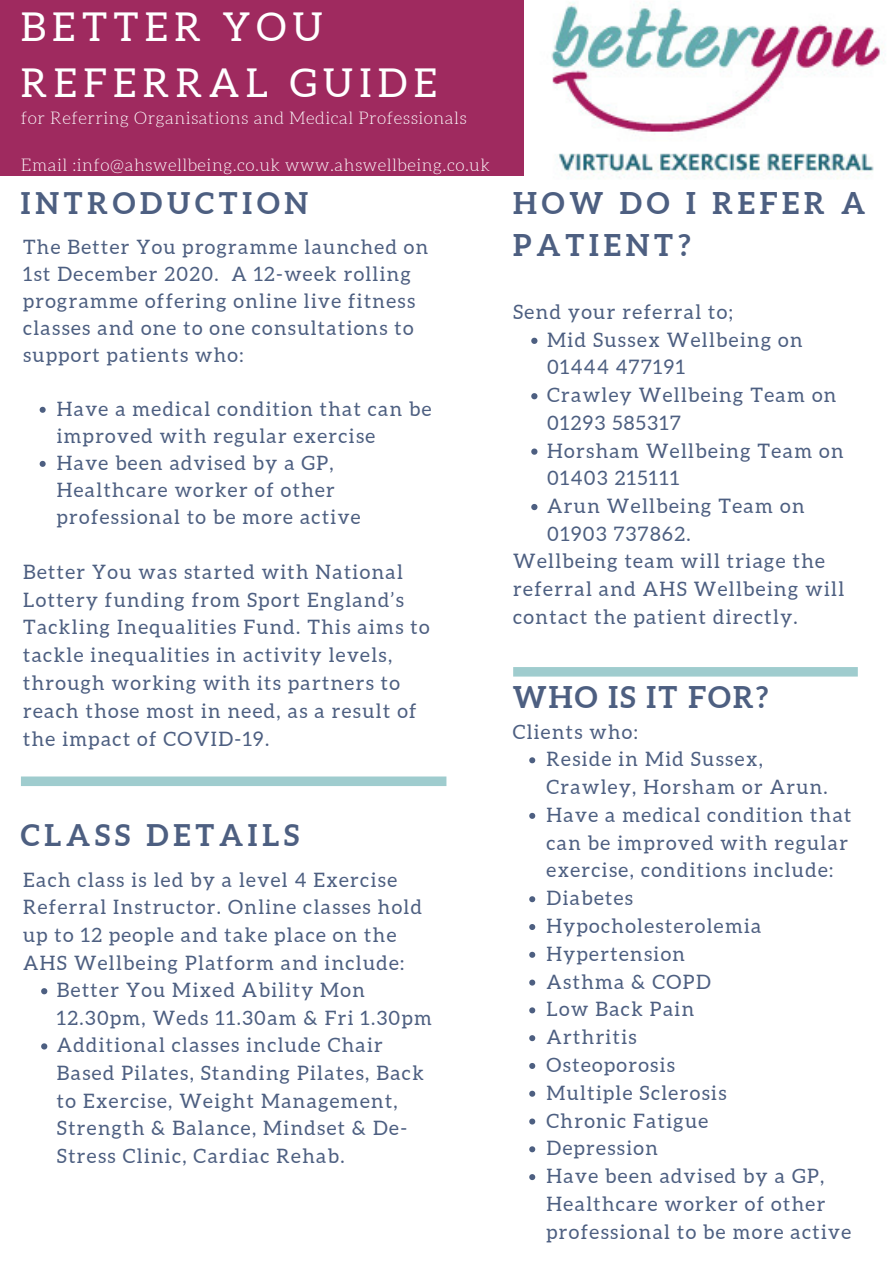
<style>
.page{position:relative;width:894px;height:1264px;background:#fff}
.page>*{position:absolute;margin:0;border:0;box-sizing:border-box;transform-origin:0 0}
.t1{font:39.75px "Aleo";letter-spacing:.16em;color:#fff}
.t2{font:700 29.85px/41.8px "Aleo";letter-spacing:.16em;color:#4d5f81}
.t3{font:700 29.85px "Aleo";letter-spacing:.07em;color:#4d5f81}
.t4{font:19.95px/27.8px "Aleo";letter-spacing:.07em;color:#4d5f81}
.t5{font:19.8px/27.8px "Aleo";letter-spacing:.07em;color:#4d5f81}
.t6{font:300 17.1px "Aleo";letter-spacing:.03em;color:#fff}
</style>
<div class="page">
<div style="left:0;top:0;width:893px;height:176px;background:#9f2a5f"></div>
<svg style="left:41px;top:988px;width:6px;height:6px"></svg>
<svg style="left:41px;top:1043px;width:6px;height:6px"></svg>
<svg style="left:40px;top:407px;width:6px;height:6px"></svg>
<svg style="left:40px;top:461px;width:6px;height:6px"></svg>
<svg style="left:531px;top:338px;width:6px;height:6px"></svg>
<svg style="left:531px;top:393px;width:6px;height:6px"></svg>
<svg style="left:531px;top:448px;width:6px;height:7px"></svg>
<svg style="left:531px;top:504px;width:6px;height:6px"></svg>
<svg style="left:529px;top:757px;width:6px;height:6px"></svg>
<svg style="left:529px;top:812px;width:6px;height:6px"></svg>
<svg style="left:529px;top:896px;width:6px;height:6px"></svg>
<svg style="left:529px;top:924px;width:6px;height:6px"></svg>
<svg style="left:529px;top:951px;width:6px;height:6px"></svg>
<svg style="left:529px;top:979px;width:6px;height:6px"></svg>
<svg style="left:529px;top:1007px;width:6px;height:6px"></svg>
<svg style="left:529px;top:1035px;width:6px;height:6px"></svg>
<svg style="left:529px;top:1063px;width:6px;height:5px"></svg>
<svg style="left:529px;top:1090px;width:6px;height:6px"></svg>
<svg style="left:529px;top:1118px;width:6px;height:6px"></svg>
<svg style="left:529px;top:1146px;width:6px;height:6px"></svg>
<svg style="left:529px;top:1174px;width:6px;height:6px"></svg>
<div style="left:513px;top:667px;width:344px;height:9px;background:#9fccce"></div>
<svg style="left:21px;top:776px;width:425px;height:10px;background:#a3ced0"></svg>
<img style="left:524px;top:0;width:369px;height:179px">
<p class="t1" style="left:21px;top:5px;width:303px">BETTER YOU</p>
<p class="t1" style="left:21px;top:60px;width:417px">REFERRAL GUIDE</p>
<p class="t6" style="left:21px;top:109px;width:447px">for Referring Organisations and Medical Professionals</p>
<p class="t6" style="left:21px;top:156px;width:470px">Email :info@ahswellbeing.co.uk www.ahswellbeing.co.uk</p>
<p class="t2" style="left:21px;top:182px;width:289px">INTRODUCTION</p>
<p class="t5" style="left:23px;top:233px;width:406px;line-height:27px">The Better You programme launched on 1st December 2020. A 12-week rolling programme offering online live fitness classes and one to one consultations to support patients who:</p>
<p class="t5" style="left:57px;top:395px;width:376px;line-height:27px">Have a medical condition that can be improved with regular exercise</p>
<p class="t5" style="left:57px;top:449px;width:305px;line-height:27px">Have been advised by a GP,<br>Healthcare worker of other professional to be more active</p>
<p class="t5" style="left:23px;top:558px;width:408px">Better You was started with National Lottery funding from Sport England’s Tackling Inequalities Fund. This aims to tackle inequalities in activity levels, through working with its partners to reach those most in need, as a result of the impact of COVID-19.</p>
<p class="t2" style="left:21px;top:814px;width:280px">CLASS DETAILS</p>
<p class="t5" style="left:23px;top:865px;width:400px">Each class is led by a level 4 Exercise Referral Instructor. Online classes hold up to 12 people and take place on the AHS Wellbeing Platform and include:</p>
<p class="t5" style="left:57px;top:976px;width:376px">Better You Mixed Ability Mon<br>12.30pm, Weds 11.30am &amp; Fri 1.30pm</p>
<p class="t5" style="left:57px;top:1031px;width:368px">Additional classes include Chair Based Pilates, Standing Pilates, Back to Exercise, Weight Management, Strength &amp; Balance, Mindset &amp; De-Stress Clinic, Cardiac Rehab.</p>
<p class="t2" style="left:513px;top:182px;width:354px">HOW DO I REFER A<br>PATIENT?</p>
<p class="t4" style="left:513px;top:298px;width:221px">Send your referral to;</p>
<p class="t4" style="left:547px;top:326px;width:257px">Mid Sussex Wellbeing on<br>01444 477191</p>
<p class="t4" style="left:547px;top:381px;width:291px">Crawley Wellbeing Team on<br>01293 585317</p>
<p class="t4" style="left:547px;top:436px;width:298px">Horsham Wellbeing Team on<br>01403 215111</p>
<p class="t4" style="left:547px;top:492px;width:259px">Arun Wellbeing Team on</p>
<p class="t4" style="left:547px;top:519px;width:145px">01903 737862.</p>
<p class="t4" style="left:513px;top:547px;width:332px">Wellbeing team will triage the referral and AHS Wellbeing will contact the patient directly.</p>
<p class="t3" style="left:512px;top:680px;width:257px">WHO IS IT FOR?</p>
<p class="t5" style="left:512px;top:717px;width:127px">Clients who:</p>
<p class="t5" style="left:546px;top:745px;width:283px">Reside in Mid Sussex,<br>Crawley, Horsham or Arun.</p>
<p class="t5" style="left:546px;top:801px;width:306px">Have a medical condition that can be improved with regular exercise, conditions include:</p>
<p class="t5" style="left:546px;top:884px;width:88px">Diabetes</p>
<p class="t5" style="left:546px;top:912px;width:216px">Hypocholesterolemia</p>
<p class="t5" style="left:546px;top:939px;width:140px">Hypertension</p>
<p class="t5" style="left:546px;top:967px;width:166px">Asthma &amp; COPD</p>
<p class="t5" style="left:546px;top:995px;width:149px">Low Back Pain</p>
<p class="t5" style="left:546px;top:1023px;width:92px">Arthritis</p>
<p class="t5" style="left:546px;top:1050px;width:130px">Osteoporosis</p>
<p class="t5" style="left:546px;top:1078px;width:181px">Multiple Sclerosis</p>
<p class="t5" style="left:546px;top:1106px;width:163px">Chronic Fatigue</p>
<p class="t5" style="left:546px;top:1134px;width:113px">Depression</p>
<p class="t5" style="left:546px;top:1162px;width:306px">Have been advised by a GP,<br>Healthcare worker of other professional to be more active</p>
</div>
